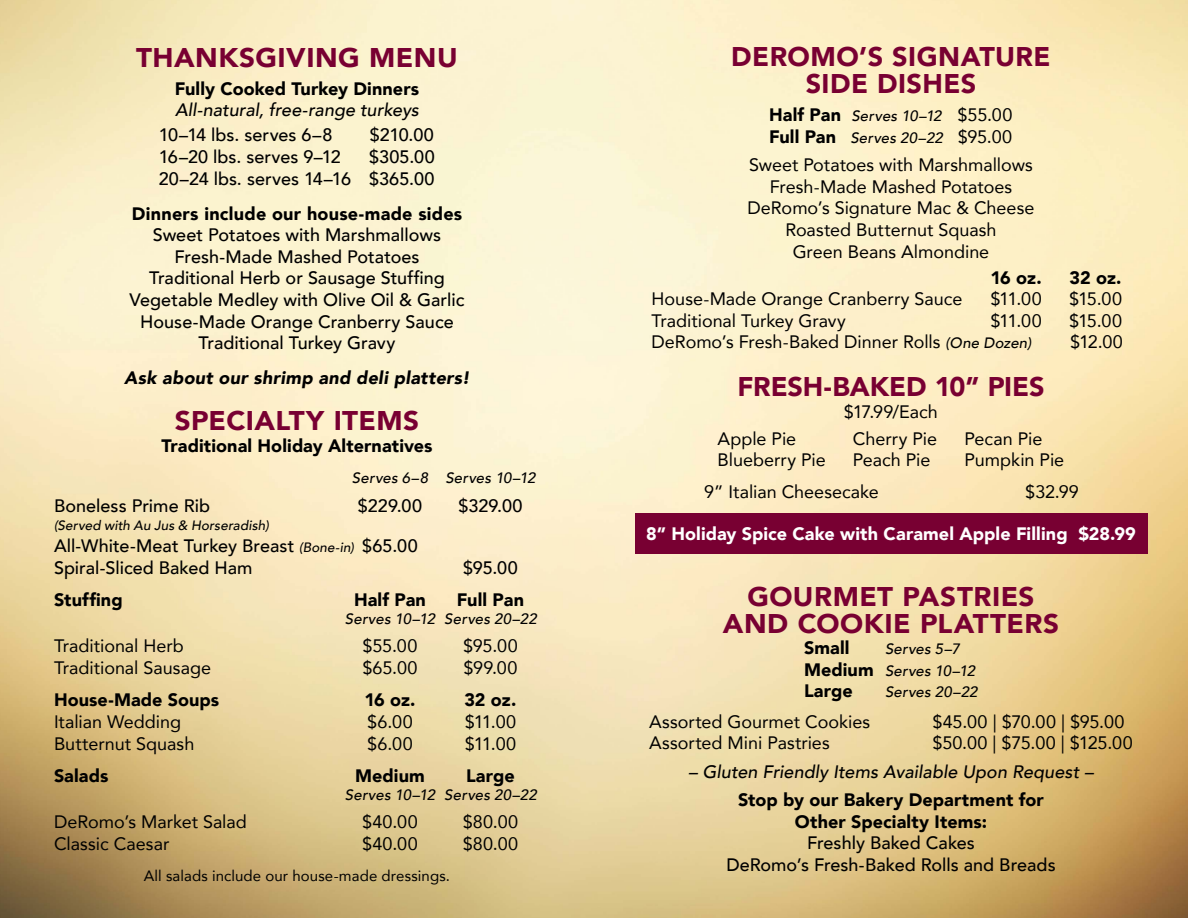
<style>
.page{position:relative;width:1188px;height:918px;background:#fff}
.page>*{position:absolute;margin:0;border:0;box-sizing:border-box;transform-origin:0 0}
.t1{font:900 27px/27px "Avenir";letter-spacing:.015em;color:#780032;text-align:center}
.t2{font:900 27px "Avenir";letter-spacing:-.005em;color:#780032}
.t3{font:18px/21.6px "Avenir";color:#000}
.t4{font:500 18px/21.6px "Avenir";color:#000;text-align:center}
.t5{font:900 18px/21.6px "Avenir";letter-spacing:.005em;color:#000;text-align:center}
.t6{font:italic 500 18px "Avenir";letter-spacing:.005em;color:#000}
.t7{font:900 18px "Avenir";letter-spacing:.005em;color:#fff}
.t8{font:italic 900 18px "Avenir";letter-spacing:.015em;color:#000}
.t9{font:italic 500 15px/21.6px "Avenir";letter-spacing:.015em;color:#000}
.t10{font:15px "Avenir";letter-spacing:.01em;color:#000}
.t11{font:italic 500 13.5px "Avenir";letter-spacing:.005em;color:#000}
.s1{font-style:italic;font-size:13.5px}
.s2{font-weight:900;font-style:normal;font-size:18px}
.s3{font-weight:400;font-style:normal;font-size:18px}
.s4{font-weight:500;font-style:italic;font-size:15px}
</style>
<div class="page">
<img style="left:0;top:0;width:1188px;height:918px">
<div style="left:635px;top:513px;width:513px;height:41px;background:#780032"></div>
<p class="t1" style="left:136px;top:43px;width:323px">THANKSGIVING MENU</p>
<p class="t5" style="left:175px;top:77px;width:246px">Fully Cooked Turkey Dinners</p>
<p class="t6" style="left:175px;top:99px;width:245px">All-natural, free-range turkeys</p>
<p class="t4" style="left:159px;top:123px;width:175px">10–14 lbs. serves 6–8</p>
<p class="t4" style="left:370px;top:123px;width:66px">$210.00</p>
<p class="t4" style="left:159px;top:145px;width:183px">16–20 lbs. serves 9–12</p>
<p class="t4" style="left:369px;top:145px;width:67px">$305.00</p>
<p class="t4" style="left:159px;top:166px;width:277px">20–24 lbs. serves 14–16 $365.00</p>
<p class="t5" style="left:132px;top:202px;width:332px">Dinners include our house-made sides</p>
<p class="t4" style="left:153px;top:223px;width:290px">Sweet Potatoes with Marshmallows</p>
<p class="t4" style="left:175px;top:245px;width:246px">Fresh-Made Mashed Potatoes</p>
<p class="t4" style="left:149px;top:266px;width:297px">Traditional Herb or Sausage Stuffing</p>
<p class="t4" style="left:130px;top:288px;width:336px">Vegetable Medley with Olive Oil &amp; Garlic</p>
<p class="t4" style="left:140px;top:310px;width:315px">House-Made Orange Cranberry Sauce</p>
<p class="t4" style="left:198px;top:331px;width:199px">Traditional Turkey Gravy</p>
<p class="t8" style="left:124px;top:363px;width:347px">Ask about our shrimp and deli platters!</p>
<p class="t1" style="left:175px;top:407px;width:246px">SPECIALTY ITEMS</p>
<p class="t5" style="left:161px;top:434px;width:273px">Traditional Holiday Alternatives</p>
<p class="t9" style="left:352px;top:468px;width:185px">Serves 6–8 Serves 10–12</p>
<p class="t4" style="left:54px;top:494px;width:158px">Boneless Prime Rib</p>
<p class="t4" style="left:358px;top:494px;width:66px">$229.00</p>
<p class="t4" style="left:458px;top:494px;width:66px">$329.00</p>
<p class="t11" style="left:54px;top:518px;width:216px">(Served with Au Jus &amp; Horseradish)</p>
<p class="t4" style="left:54px;top:534px;width:365px">All-White-Meat Turkey Breast <span class="s1">(Bone-in)</span> $65.00</p>
<p class="t4" style="left:54px;top:556px;width:200px">Spiral-Sliced Baked Ham</p>
<p class="t4" style="left:463px;top:556px;width:56px">$95.00</p>
<p class="t5" style="left:54px;top:588px;width:70px">Stuffing</p>
<p class="t5" style="left:354px;top:588px;width:73px">Half Pan</p>
<p class="t5" style="left:457px;top:588px;width:69px">Full Pan</p>
<p class="t9" style="left:345px;top:608px;width:193px">Serves 10–12 Serves 20–22</p>
<p class="t3" style="left:54px;top:635px;width:131px">Traditional Herb</p>
<p class="t3" style="left:363px;top:635px;width:56px">$55.00</p>
<p class="t3" style="left:463px;top:635px;width:56px">$95.00</p>
<p class="t3" style="left:54px;top:656px;width:159px">Traditional Sausage</p>
<p class="t3" style="left:362px;top:656px;width:57px">$65.00</p>
<p class="t3" style="left:464px;top:656px;width:55px">$99.00</p>
<p class="t5" style="left:54px;top:689px;width:167px">House-Made Soups</p>
<p class="t5" style="left:364px;top:689px;width:53px">16 oz.</p>
<p class="t5" style="left:465px;top:689px;width:53px">32 oz.</p>
<p class="t3" style="left:54px;top:710px;width:129px">Italian Wedding</p>
<p class="t3" style="left:367px;top:710px;width:47px">$6.00</p>
<p class="t3" style="left:465px;top:710px;width:53px">$11.00</p>
<p class="t3" style="left:54px;top:732px;width:142px">Butternut Squash</p>
<p class="t3" style="left:367px;top:732px;width:47px">$6.00</p>
<p class="t3" style="left:465px;top:732px;width:53px">$11.00</p>
<p class="t5" style="left:54px;top:764px;width:56px">Salads</p>
<p class="t5" style="left:355px;top:764px;width:71px">Medium</p>
<p class="t5" style="left:466px;top:764px;width:50px">Large</p>
<p class="t9" style="left:345px;top:784px;width:193px">Serves 10–12 Serves 20–22</p>
<p class="t3" style="left:54px;top:811px;width:194px">DeRomo’s Market Salad</p>
<p class="t3" style="left:362px;top:811px;width:57px">$40.00</p>
<p class="t3" style="left:463px;top:811px;width:57px">$80.00</p>
<p class="t3" style="left:54px;top:832px;width:117px">Classic Caesar</p>
<p class="t3" style="left:362px;top:832px;width:57px">$40.00</p>
<p class="t3" style="left:463px;top:832px;width:57px">$80.00</p>
<p class="t10" style="left:144px;top:864px;width:308px">All salads include our house-made dressings.</p>
<p class="t1" style="left:731px;top:42px;width:321px">DEROMO’S SIGNATURE<br>SIDE DISHES</p>
<p class="t9" style="left:769px;top:105px;width:245px"><span class="s2">Half Pan</span> Serves 10–12 <span class="s3">$55.00<br></span><span class="s2">Full Pan</span> Serves 20–22 <span class="s3">$95.00</span></p>
<p class="t3" style="left:749px;top:154px;width:285px">Sweet Potatoes with Marshmallows</p>
<p class="t3" style="left:770px;top:175px;width:244px">Fresh-Made Mashed Potatoes</p>
<p class="t3" style="left:748px;top:197px;width:288px">DeRomo’s Signature Mac &amp; Cheese</p>
<p class="t3" style="left:785px;top:218px;width:213px">Roasted Butternut Squash</p>
<p class="t3" style="left:793px;top:240px;width:198px">Green Beans Almondine</p>
<p class="t5" style="left:990px;top:266px;width:53px">16 oz.</p>
<p class="t5" style="left:1070px;top:266px;width:53px">32 oz.</p>
<p class="t3" style="left:652px;top:288px;width:312px">House-Made Orange Cranberry Sauce</p>
<p class="t3" style="left:990px;top:288px;width:53px">$11.00</p>
<p class="t3" style="left:1069px;top:288px;width:54px">$15.00</p>
<p class="t3" style="left:652px;top:309px;width:196px">Traditional Turkey Gravy</p>
<p class="t3" style="left:990px;top:309px;width:53px">$11.00</p>
<p class="t3" style="left:1069px;top:309px;width:54px">$15.00</p>
<p class="t3" style="left:652px;top:331px;width:381px">DeRomo’s Fresh-Baked Dinner Rolls <span class="s4">(One Dozen)</span></p>
<p class="t3" style="left:1070px;top:331px;width:54px">$12.00</p>
<p class="t2" style="left:737px;top:364px;width:309px">FRESH-BAKED 10” PIES</p>
<p class="t3" style="left:844px;top:400px;width:96px">$17.99/Each</p>
<p class="t3" style="left:718px;top:427px;width:110px">Apple Pie<br>Blueberry Pie</p>
<p class="t3" style="left:853px;top:427px;width:86px">Cherry Pie<br>Peach Pie</p>
<p class="t3" style="left:965px;top:427px;width:101px">Pecan Pie<br>Pumpkin Pie</p>
<p class="t3" style="left:704px;top:480px;width:176px">9” Italian Cheesecake</p>
<p class="t3" style="left:1025px;top:480px;width:55px">$32.99</p>
<p class="t7" style="left:646px;top:518px;width:491px">8” Holiday Spice Cake with Caramel Apple Filling $28.99</p>
<p class="t1" style="left:723px;top:582px;width:338px">GOURMET PASTRIES<br>AND COOKIE PLATTERS</p>
<p class="t5" style="left:804px;top:637px;width:47px">Small</p>
<p class="t9" style="left:804px;top:638px;width:173px;text-indent:81px">Serves 5–7<br><span class="s2">Medium</span> Serves 10–12</p>
<p class="t5" style="left:804px;top:680px;width:50px">Large</p>
<p class="t9" style="left:885px;top:682px;width:94px">Serves 20–22</p>
<p class="t3" style="left:649px;top:710px;width:223px">Assorted Gourmet Cookies</p>
<p class="t3" style="left:933px;top:710px;width:193px">$45.00 | $70.00 | $95.00</p>
<p class="t3" style="left:649px;top:732px;width:182px">Assorted Mini Pastries</p>
<p class="t3" style="left:933px;top:732px;width:202px">$50.00 | $75.00 | $125.00</p>
<p class="t6" style="left:689px;top:761px;width:406px">– Gluten Friendly Items Available Upon Request –</p>
<p class="t5" style="left:738px;top:788px;width:307px">Stop by our Bakery Department for<br>Other Specialty Items:</p>
<p class="t4" style="left:726px;top:831px;width:331px">Freshly Baked Cakes<br>DeRomo’s Fresh-Baked Rolls and Breads</p>
</div>
